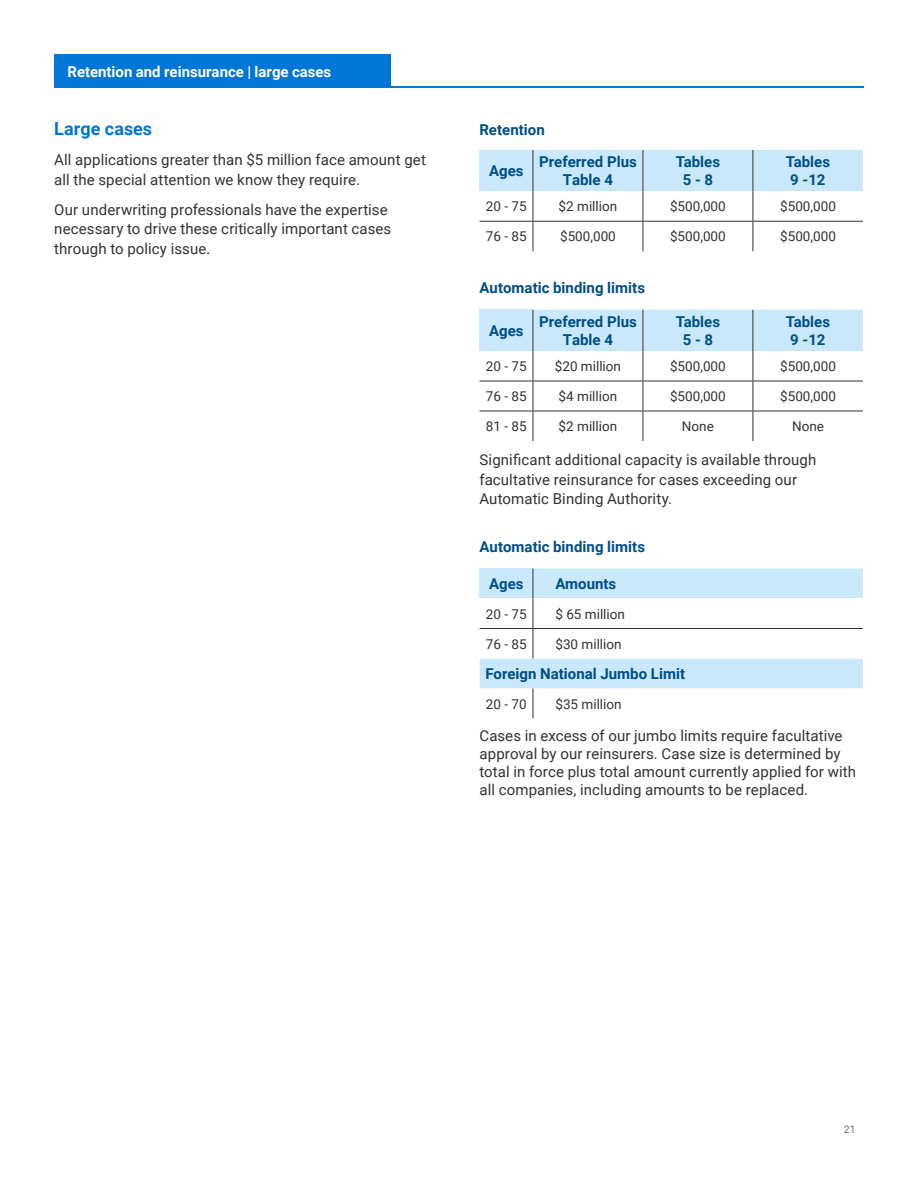
<style>
.page{position:relative;width:918px;height:1188px;background:#fff}
.page>*{position:absolute;margin:0;border:0;box-sizing:border-box;transform-origin:0 0}
.t1{font:700 18px "Roboto";color:#0076d6}
.t2{font:15px/19.5px "Roboto";letter-spacing:.005em;color:#333233}
.t3{font:700 15px/18px "Roboto";color:#004e86;text-align:center}
.t4{font:700 15px "Roboto";color:#fff}
.t5{font:13.5px "Roboto";color:#333233}
.t6{font:10.5px "Roboto";color:#737373}
</style>
<div class="page">
<hr style="left:54px;top:86px;width:810px;height:1px;background:#0076d6">
<div style="left:54px;top:54px;width:337px;height:32px;background:#0076d6"></div>
<svg style="left:480px;top:150px;width:383px;height:101px"></svg>
<hr style="left:480px;top:221px;width:53px;height:1px;background:#333233">
<hr style="left:533px;top:221px;width:110px;height:1px;background:#333233">
<hr style="left:643px;top:221px;width:110px;height:1px;background:#333233">
<hr style="left:753px;top:221px;width:110px;height:1px;background:#333233">
<svg style="left:480px;top:310px;width:383px;height:131px"></svg>
<div style="left:753px;top:351px;width:110px;height:30px;background:#fff"></div>
<hr style="left:480px;top:411px;width:53px;height:1px;background:#333233">
<hr style="left:533px;top:411px;width:110px;height:1px;background:#333233">
<hr style="left:643px;top:411px;width:110px;height:1px;background:#333233">
<hr style="left:753px;top:411px;width:110px;height:1px;background:#333233">
<hr style="left:753px;top:310px;width:1px;height:41px;background:#333233">
<hr style="left:753px;top:351px;width:1px;height:30px;background:#333233">
<hr style="left:753px;top:381px;width:1px;height:30px;background:#333233">
<hr style="left:753px;top:411px;width:1px;height:30px;background:#333233">
<hr style="left:643px;top:310px;width:1px;height:41px;background:#333233">
<hr style="left:643px;top:351px;width:1px;height:30px;background:#333233">
<hr style="left:643px;top:381px;width:1px;height:30px;background:#333233">
<hr style="left:643px;top:411px;width:1px;height:30px;background:#333233">
<hr style="left:533px;top:310px;width:1px;height:41px;background:#333233">
<hr style="left:533px;top:351px;width:1px;height:30px;background:#333233">
<hr style="left:533px;top:381px;width:1px;height:30px;background:#333233">
<hr style="left:533px;top:411px;width:1px;height:30px;background:#333233">
<hr style="left:480px;top:381px;width:53px;height:1px;background:#333233">
<hr style="left:533px;top:381px;width:110px;height:1px;background:#333233">
<hr style="left:643px;top:381px;width:110px;height:1px;background:#333233">
<hr style="left:753px;top:381px;width:110px;height:1px;background:#333233">
<div style="left:480px;top:568px;width:383px;height:30px;background:#c9e8fb"></div>
<hr style="left:533px;top:568px;width:1px;height:30px;background:#333233">
<hr style="left:533px;top:598px;width:1px;height:30px;background:#333233">
<svg style="left:480px;top:629px;width:383px;height:89px"></svg>
<hr style="left:533px;top:688px;width:1px;height:30px;background:#333233">
<hr style="left:480px;top:628px;width:53px;height:1px;background:#333233">
<hr style="left:533px;top:628px;width:330px;height:1px;background:#333233">
<p class="t4" style="left:68px;top:61px;width:265px">Retention and reinsurance | large cases</p>
<p class="t1" style="left:54px;top:116px;width:99px">Large cases</p>
<p class="t2" style="left:54px;top:149px;width:373px">All applications greater than $5 million face amount get all the special attention we know they require.</p>
<p class="t2" style="left:54px;top:199px;width:339px">Our underwriting professionals have the expertise necessary to drive these critically important cases through to policy issue.</p>
<p class="t3" style="left:480px;top:120px;width:67px">Retention</p>
<p class="t3" style="left:489px;top:161px;width:36px">Ages</p>
<p class="t3" style="left:539px;top:152px;width:99px">Preferred Plus<br>Table 4</p>
<p class="t3" style="left:676px;top:152px;width:46px">Tables<br>5 - 8</p>
<p class="t3" style="left:786px;top:152px;width:46px;text-align:left">Tables<br>9 -12</p>
<p class="t5" style="left:486px;top:197px;width:42px">20 - 75</p>
<p class="t5" style="left:559px;top:197px;width:60px">$2 million</p>
<p class="t5" style="left:670px;top:197px;width:57px">$500,000</p>
<p class="t5" style="left:780px;top:197px;width:57px">$500,000</p>
<p class="t5" style="left:486px;top:227px;width:42px">76 - 85</p>
<p class="t5" style="left:560px;top:227px;width:57px">$500,000</p>
<p class="t5" style="left:670px;top:227px;width:57px">$500,000</p>
<p class="t5" style="left:780px;top:227px;width:57px">$500,000</p>
<p class="t3" style="left:480px;top:278px;width:167px">Automatic binding limits</p>
<p class="t3" style="left:489px;top:321px;width:36px">Ages</p>
<p class="t3" style="left:539px;top:312px;width:99px">Preferred Plus<br>Table 4</p>
<p class="t3" style="left:676px;top:312px;width:46px">Tables<br>5 - 8</p>
<p class="t3" style="left:786px;top:312px;width:46px;text-align:left">Tables<br>9 -12</p>
<p class="t5" style="left:486px;top:357px;width:42px">20 - 75</p>
<p class="t5" style="left:555px;top:357px;width:68px">$20 million</p>
<p class="t5" style="left:670px;top:357px;width:57px">$500,000</p>
<p class="t5" style="left:780px;top:357px;width:57px">$500,000</p>
<p class="t5" style="left:486px;top:387px;width:42px">76 - 85</p>
<p class="t5" style="left:559px;top:387px;width:60px">$4 million</p>
<p class="t5" style="left:670px;top:387px;width:57px">$500,000</p>
<p class="t5" style="left:780px;top:387px;width:57px">$500,000</p>
<p class="t5" style="left:486px;top:417px;width:42px">81 - 85</p>
<p class="t5" style="left:559px;top:417px;width:60px">$2 million</p>
<p class="t5" style="left:682px;top:417px;width:33px">None</p>
<p class="t5" style="left:792px;top:417px;width:33px">None</p>
<p class="t2" style="left:480px;top:449px;width:338px">Significant additional capacity is available through facultative reinsurance for cases exceeding our<br>Automatic Binding Authority.</p>
<p class="t3" style="left:480px;top:537px;width:167px">Automatic binding limits</p>
<p class="t3" style="left:489px;top:574px;width:36px">Ages</p>
<p class="t3" style="left:555px;top:574px;width:62px">Amounts</p>
<p class="t5" style="left:486px;top:604px;width:42px">20 - 75</p>
<p class="t5" style="left:555px;top:604px;width:71px">$ 65 million</p>
<p class="t5" style="left:486px;top:634px;width:42px">76 - 85</p>
<p class="t5" style="left:555px;top:634px;width:68px">$30 million</p>
<p class="t3" style="left:486px;top:664px;width:201px">Foreign National Jumbo Limit</p>
<p class="t5" style="left:486px;top:694px;width:42px">20 - 70</p>
<p class="t5" style="left:555px;top:694px;width:68px">$35 million</p>
<p class="t2" style="left:480px;top:726px;width:378px;line-height:18px">Cases in excess of our jumbo limits require facultative approval by our reinsurers. Case size is determined by total in force plus total amount currently applied for with all companies, including amounts to be replaced.</p>
<p class="t6" style="left:844px;top:1122px;width:13px">21</p>
</div>
